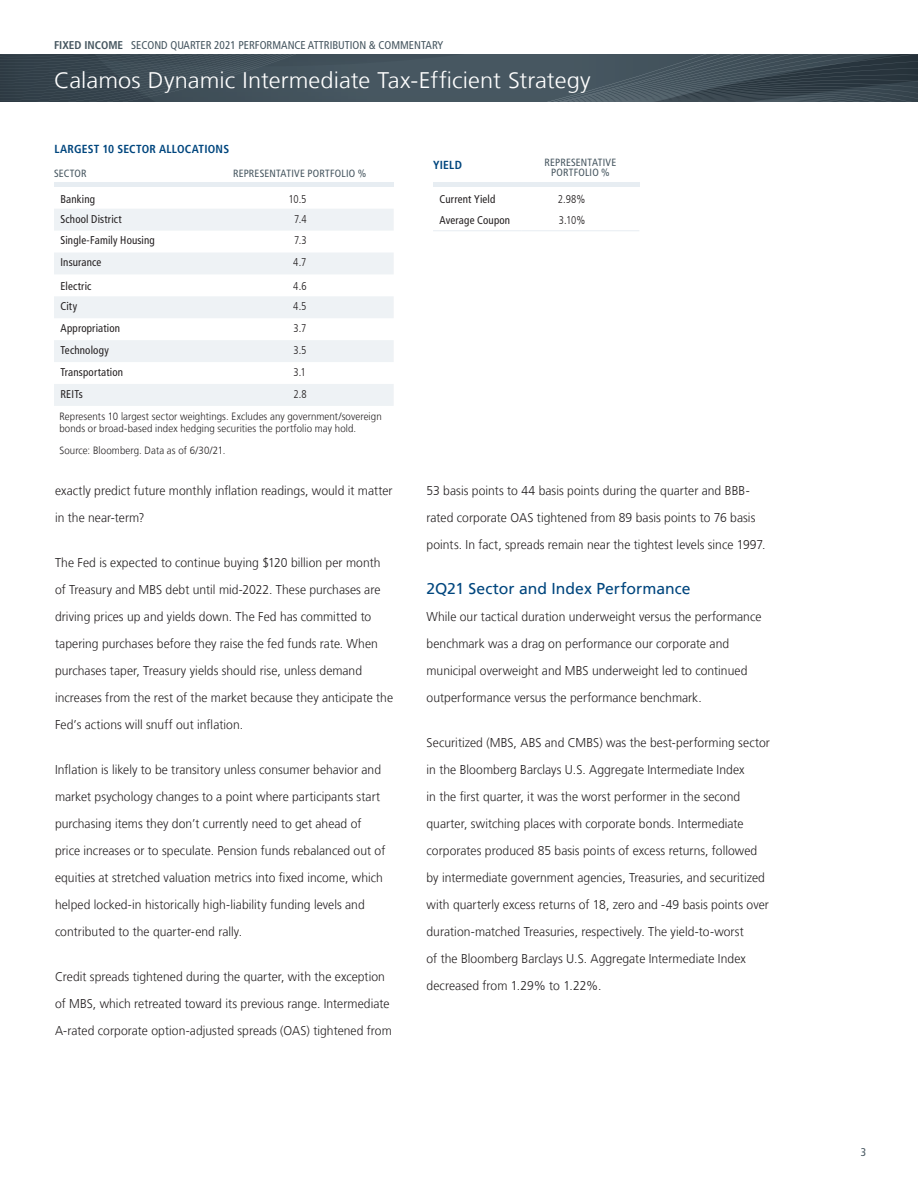
<style>
.page{position:relative;width:918px;height:1188px;background:#fff}
.page>*{position:absolute;margin:0;border:0;box-sizing:border-box;transform-origin:0 0}
.t1{font:300 22.5px "Frutiger LT";color:#fff;scale:1.05 1}
.t2{font:15.75px "Frutiger LT";color:#00467e}
.t3{font:300 12.75px/27px "Frutiger LT";letter-spacing:.005em;color:#231f20;scale:.95 1}
.t4{font:700 condensed 11.7px "Frutiger LT";letter-spacing:.02em;color:#00467e}
.t5{font:condensed 11.25px "Frutiger LT";letter-spacing:.015em;color:#231f20}
.t6{font:condensed 11.25px "Frutiger LT";color:#45555f}
.t7{font:300 condensed 11.25px "Frutiger LT";color:#231f20}
.t8{font:300 10.5px/12.3px "Frutiger LT";letter-spacing:.01em;color:#231f20;scale:.92 1}
.t9{font:condensed 10.5px/10.5px "Frutiger LT";letter-spacing:.02em;color:#45555f;text-align:center}
.s1{font-weight:700}
</style>
<div class="page">
<svg style="left:0;top:54px;width:918px;height:47px;fill:#43525b"></svg>
<div style="left:54px;top:182px;width:340px;height:5px;background:#e7edf2"></div>
<svg style="left:54px;top:209px;width:340px;height:197px;fill:#eef2f5"></svg>
<div style="left:433px;top:182px;width:206px;height:5px;background:#e7edf2"></div>
<hr style="left:433px;top:230px;width:89px;height:1px;background:#e7edf2">
<hr style="left:522px;top:230px;width:117px;height:1px;background:#e7edf2">
<p class="t6" style="left:54px;top:39px;width:391px"><span class="s1">FIXED INCOME</span> SECOND QUARTER 2021 PERFORMANCE ATTRIBUTION &amp; COMMENTARY</p>
<h1 class="t1" style="left:54px;top:67px;width:513px">Calamos Dynamic Intermediate Tax-Efficient Strategy</h1>
<p class="t4" style="left:54px;top:142px;width:176px">LARGEST 10 SECTOR ALLOCATIONS</p>
<p class="t9" style="left:54px;top:169px;width:34px">SECTOR</p>
<p class="t9" style="left:233px;top:169px;width:135px">REPRESENTATIVE PORTFOLIO %</p>
<p class="t5" style="left:60px;top:192px;width:36px">Banking</p>
<p class="t7" style="left:288px;top:193px;width:20px">10.5</p>
<p class="t5" style="left:60px;top:212px;width:63px">School District</p>
<p class="t7" style="left:294px;top:212px;width:14px">7.4</p>
<p class="t5" style="left:60px;top:234px;width:96px">Single-Family Housing</p>
<p class="t7" style="left:294px;top:234px;width:14px">7.3</p>
<p class="t5" style="left:60px;top:256px;width:43px">Insurance</p>
<p class="t7" style="left:293px;top:256px;width:15px">4.7</p>
<p class="t5" style="left:60px;top:280px;width:33px">Electric</p>
<p class="t7" style="left:293px;top:280px;width:15px">4.6</p>
<p class="t5" style="left:60px;top:300px;width:18px">City</p>
<p class="t7" style="left:293px;top:300px;width:15px">4.5</p>
<p class="t5" style="left:60px;top:322px;width:61px">Appropriation</p>
<p class="t7" style="left:293px;top:322px;width:14px">3.7</p>
<p class="t5" style="left:60px;top:344px;width:50px">Technology</p>
<p class="t7" style="left:293px;top:344px;width:15px">3.5</p>
<p class="t5" style="left:60px;top:365px;width:64px">Transportation</p>
<p class="t7" style="left:293px;top:366px;width:14px">3.1</p>
<p class="t5" style="left:60px;top:387px;width:24px">REITs</p>
<p class="t7" style="left:293px;top:388px;width:15px">2.8</p>
<p class="t8" style="left:59px;top:411px;width:352px">Represents 10 largest sector weightings. Excludes any government/sovereign bonds or broad-based index hedging securities the portfolio may hold.</p>
<p class="t8" style="left:59px;top:444px;width:182px">Source: Bloomberg. Data as of 6/30/21.</p>
<p class="t3" style="left:55px;top:477px;width:357px">exactly predict future monthly inflation readings, would it matter in the near-term?</p>
<p class="t3" style="left:55px;top:549px;width:357px">The Fed is expected to continue buying $120 billion per month of Treasury and MBS debt until mid-2022. These purchases are driving prices up and yields down. The Fed has committed to tapering purchases before they raise the fed funds rate. When purchases taper, Treasury yields should rise, unless demand increases from the rest of the market because they anticipate the Fed’s actions will snuff out inflation.</p>
<p class="t3" style="left:55px;top:756px;width:349px">Inflation is likely to be transitory unless consumer behavior and market psychology changes to a point where participants start purchasing items they don’t currently need to get ahead of price increases or to speculate. Pension funds rebalanced out of equities at stretched valuation metrics into fixed income, which helped locked-in historically high-liability funding levels and contributed to the quarter-end rally.</p>
<p class="t3" style="left:55px;top:963px;width:356px">Credit spreads tightened during the quarter, with the exception of MBS, which retreated toward its previous range. Intermediate<br>A-rated corporate option-adjusted spreads (OAS) tightened from</p>
<p class="t4" style="left:433px;top:158px;width:30px">YIELD</p>
<p class="t9" style="left:545px;top:157px;width:73px">REPRESENTATIVE<br>PORTFOLIO %</p>
<p class="t5" style="left:440px;top:192px;width:57px">Current Yield</p>
<p class="t7" style="left:558px;top:193px;width:29px">2.98%</p>
<p class="t5" style="left:440px;top:214px;width:72px">Average Coupon</p>
<p class="t7" style="left:559px;top:214px;width:28px">3.10%</p>
<p class="t3" style="left:427px;top:477px;width:358px">53 basis points to 44 basis points during the quarter and BBB&shy;rated corporate OAS tightened from 89 basis points to 76 basis points. In fact, spreads remain near the tightest levels since 1997.</p>
<p class="t2" style="left:427px;top:579px;width:265px">2Q21 Sector and Index Performance</p>
<p class="t3" style="left:427px;top:603px;width:354px">While our tactical duration underweight versus the performance benchmark was a drag on performance our corporate and municipal overweight and MBS underweight led to continued outperformance versus the performance benchmark.</p>
<p class="t3" style="left:427px;top:729px;width:363px">Securitized (MBS, ABS and CMBS) was the best-performing sector in the Bloomberg Barclays U.S. Aggregate Intermediate Index<br>in the first quarter, it was the worst performer in the second quarter, switching places with corporate bonds. Intermediate corporates produced 85 basis points of excess returns, followed by intermediate government agencies, Treasuries, and securitized with quarterly excess returns of 18, zero and -49 basis points over duration-matched Treasuries, respectively. The yield-to-worst<br>of the Bloomberg Barclays U.S. Aggregate Intermediate Index decreased from 1.29% to 1.22%.</p>
<p class="t6" style="left:861px;top:1145px;width:7px">3</p>
</div>
